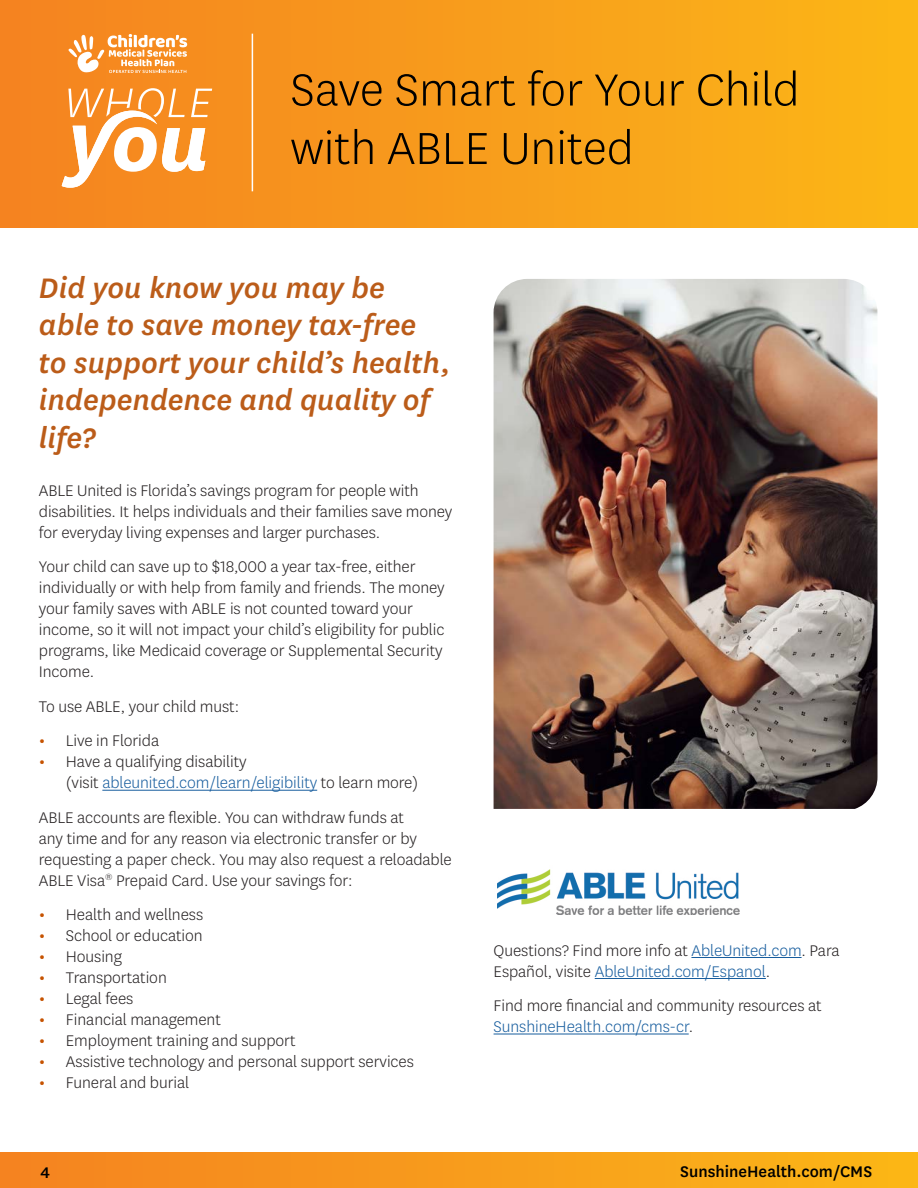
<style>
.page{position:relative;width:918px;height:1188px;background:#fff}
.page>*{position:absolute;margin:0;border:0;box-sizing:border-box;transform-origin:0 0}
.t1{font:300 52.5px/58.5px "Centene Sans";color:#000}
.t2{font:italic 500 33px/37.5px "Centene Sans";color:#bb5c19}
.t3{font:300 18px/21px "Centene Sans";letter-spacing:-.005em;color:#231f20}
.t4{font:500 18px "Centene Sans";color:#000}
.s1{font-weight:500;font-size:19.5px;color:#c65300}
.s2{color:#175d9e}
</style>
<div class="page">
<div style="left:0;top:1153px;width:918px;height:35px;background:linear-gradient(to right,#f48221,#fbb617)"></div>
<div style="left:0;top:0;width:918px;height:228px;background:linear-gradient(to right,#f48221,#fbb617)"></div>
<svg style="left:62px;top:88px;width:150px;height:100px"></svg>
<hr style="left:252px;top:34px;width:1px;height:157px;background:#fff">
<hr style="left:102px;top:790px;width:215px;height:1px;background:#175d9e">
<svg style="left:68px;top:34px;width:119px;height:39px"></svg>
<img style="left:494px;top:279px;width:384px;height:530px">
<hr style="left:691px;top:957px;width:111px;height:1px;background:#175d9e">
<hr style="left:595px;top:978px;width:171px;height:1px;background:#175d9e">
<hr style="left:494px;top:1034px;width:195px;height:1px;background:#175d9e">
<img style="left:497px;top:869px;width:243px;height:46px">
<h2 class="t1" style="left:291px;top:59px;width:511px">Save Smart for Your Child with ABLE United</h2>
<h3 class="t2" style="left:39px;top:268px;width:413px">Did you know you may be able to save money tax-free to support your child’s health, independence and quality of life?</h3>
<p class="t3" style="left:39px;top:479px;width:415px">ABLE United is Florida’s savings program for people with disabilities. It helps individuals and their families save money for everyday living expenses and larger purchases.</p>
<p class="t3" style="left:39px;top:556px;width:407px">Your child can save up to $18,000 a year tax-free, either individually or with help from family and friends. The money your family saves with ABLE is not counted toward your income, so it will not impact your child’s eligibility for public programs, like Medicaid coverage or Supplemental Security Income.</p>
<p class="t3" style="left:39px;top:695px;width:202px">To use ABLE, your child must:</p>
<p class="t3" style="left:39px;top:730px;width:122px"><span class="s1">•</span> Live in Florida</p>
<p class="t3" style="left:66px;top:751px;width:354px;text-indent:-27px"><span class="s1">•</span> Have a qualifying disability<br>(visit <span class="s2">ableunited.com/learn/eligibility</span> to learn more)</p>
<p class="t3" style="left:39px;top:806px;width:414px">ABLE accounts are flexible. You can withdraw funds at<br>any time and for any reason via electronic transfer or by requesting a paper check. You may also request a reloadable ABLE Visa<sup>®</sup> Prepaid Card. Use your savings for:</p>
<p class="t3" style="left:39px;top:904px;width:166px"><span class="s1">•</span> Health and wellness</p>
<p class="t3" style="left:39px;top:925px;width:165px"><span class="s1">•</span> School or education</p>
<p class="t3" style="left:39px;top:946px;width:85px"><span class="s1">•</span> Housing</p>
<p class="t3" style="left:39px;top:967px;width:129px"><span class="s1">•</span> Transportation</p>
<p class="t3" style="left:39px;top:988px;width:96px"><span class="s1">•</span> Legal fees</p>
<p class="t3" style="left:39px;top:1009px;width:184px"><span class="s1">•</span> Financial management</p>
<p class="t3" style="left:39px;top:1030px;width:258px"><span class="s1">•</span> Employment training and support</p>
<p class="t3" style="left:39px;top:1051px;width:377px"><span class="s1">•</span> Assistive technology and personal support services</p>
<p class="t3" style="left:39px;top:1072px;width:152px"><span class="s1">•</span> Funeral and burial</p>
<p class="t3" style="left:494px;top:939px;width:348px">Questions? Find more info at <span class="s2">AbleUnited.com</span>. Para<br>Español, visite <span class="s2">AbleUnited.com/Espanol</span>.</p>
<p class="t3" style="left:494px;top:995px;width:330px">Find more financial and community resources at<br><span class="s2">SunshineHealth.com/cms-cr</span>.</p>
<p class="t4" style="left:40px;top:1160px;width:11px">4</p>
<p class="t4" style="left:680px;top:1159px;width:193px">SunshineHealth.com/CMS</p>
</div>
